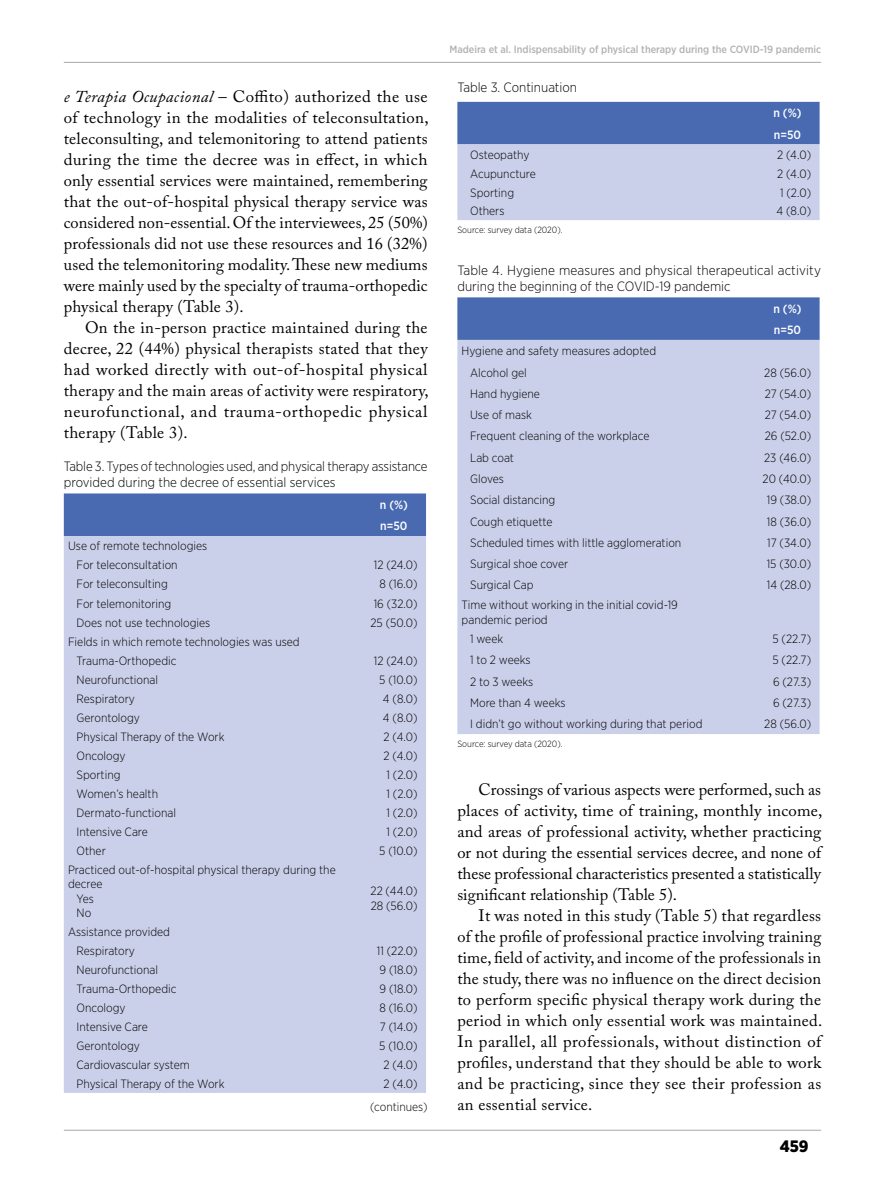
<style>
.page{position:relative;width:885px;height:1187px;background:#fff}
.page>*{position:absolute;margin:0;border:0;box-sizing:border-box;transform-origin:0 0}
.t1{font:16.5px/21px "Adobe Caslon Pro";letter-spacing:.02em;color:#000;text-align:justify}
.t2{font:900 16.5px "Gotham Narrow";color:#000}
.t3{font:300 13.5px/16.2px "Gotham Narrow";color:#000}
.t4{font:300 12px/19px "Gotham Narrow";color:#000}
.t5{font:500 12px/21.3px "Gotham Narrow";color:#fff}
.t6{font:500 10.5px "Gotham Narrow";color:#b3b2b2}
.t7{font:300 9px "Gotham Narrow";color:#000}
.s1{font-style:italic}
</style>
<div class="page">
<hr style="left:64px;top:62px;width:757px;height:1px;background:#b3b2b2">
<hr style="left:64px;top:1129px;width:757px;height:1px;background:#b3b2b2">
<div style="left:64px;top:493px;width:362px;height:43px;background:#496ab1"></div>
<div style="left:64px;top:536px;width:362px;height:556px;background:#cbd0ea"></div>
<svg style="left:457px;top:102px;width:362px;height:118px;background:#9cabd5"></svg>
<div style="left:457px;top:297px;width:362px;height:43px;background:#496ab1"></div>
<div style="left:457px;top:340px;width:362px;height:394px;background:#cbd0ea"></div>
<p class="t1" style="left:64px;top:86px;width:366px"><span class="s1">e Terapia Ocupacional</span> – Coffito) authorized the use of technology in the modalities of teleconsultation, teleconsulting, and telemonitoring to attend patients during the time the decree was in effect, in which only essential services were maintained, remembering that the out-of-hospital physical therapy service was considered non-essential. Of the interviewees, 25 (50%) professionals did not use these resources and 16 (32%) used the telemonitoring modality. These new mediums were mainly used by the specialty of trauma-orthopedic physical therapy (Table 3).</p>
<p class="t1" style="left:64px;top:317px;width:366px;text-indent:21px">On the in-person practice maintained during the decree, 22 (44%) physical therapists stated that they had worked directly with out-of-hospital physical therapy and the main areas of activity were respiratory, neurofunctional, and trauma-orthopedic physical therapy (Table 3).</p>
<p class="t3" style="left:64px;top:458px;width:365px">Table 3. Types of technologies used, and physical therapy assistance provided during the decree of essential services</p>
<p class="t5" style="left:380px;top:494px;width:30px">n (%) n=50</p>
<p class="t4" style="left:77px;top:536px;width:132px;text-indent:-9px">Use of remote technologies<br>For teleconsultation</p>
<p class="t4" style="left:374px;top:555px;width:45px">12 (24.0)</p>
<p class="t4" style="left:77px;top:574px;width:93px">For teleconsulting</p>
<p class="t4" style="left:379px;top:574px;width:39px">8 (16.0)</p>
<p class="t4" style="left:77px;top:593px;width:96px">For telemonitoring</p>
<p class="t4" style="left:373px;top:593px;width:45px">16 (32.0)</p>
<p class="t4" style="left:77px;top:612px;width:135px">Does not use technologies</p>
<p class="t4" style="left:370px;top:612px;width:49px">25 (50.0)</p>
<p class="t4" style="left:77px;top:631px;width:224px;text-indent:-9px">Fields in which remote technologies was used<br>Trauma-Orthopedic</p>
<p class="t4" style="left:374px;top:650px;width:45px">12 (24.0)</p>
<p class="t4" style="left:77px;top:669px;width:83px">Neurofunctional</p>
<p class="t4" style="left:379px;top:669px;width:40px">5 (10.0)</p>
<p class="t4" style="left:77px;top:688px;width:60px">Respiratory</p>
<p class="t4" style="left:383px;top:688px;width:36px">4 (8.0)</p>
<p class="t4" style="left:77px;top:707px;width:65px">Gerontology</p>
<p class="t4" style="left:383px;top:707px;width:36px">4 (8.0)</p>
<p class="t4" style="left:77px;top:726px;width:149px">Physical Therapy of the Work</p>
<p class="t4" style="left:383px;top:726px;width:36px">2 (4.0)</p>
<p class="t4" style="left:77px;top:746px;width:51px">Oncology</p>
<p class="t4" style="left:383px;top:746px;width:36px">2 (4.0)</p>
<p class="t4" style="left:77px;top:765px;width:45px">Sporting</p>
<p class="t4" style="left:386px;top:765px;width:32px">1 (2.0)</p>
<p class="t4" style="left:77px;top:784px;width:83px">Women’s health</p>
<p class="t4" style="left:386px;top:784px;width:32px">1 (2.0)</p>
<p class="t4" style="left:77px;top:803px;width:101px">Dermato-functional</p>
<p class="t4" style="left:386px;top:803px;width:32px">1 (2.0)</p>
<p class="t4" style="left:77px;top:822px;width:73px">Intensive Care</p>
<p class="t4" style="left:386px;top:822px;width:32px">1 (2.0)</p>
<p class="t4" style="left:77px;top:841px;width:31px">Other</p>
<p class="t4" style="left:379px;top:841px;width:40px">5 (10.0)</p>
<p class="t4" style="left:68px;top:859px;width:269px">Practiced out-of-hospital physical therapy during the</p>
<p class="t4" style="left:68px;top:874px;width:36px">decree</p>
<p class="t4" style="left:77px;top:888px;width:19px">Yes</p>
<p class="t4" style="left:77px;top:902px;width:16px">No</p>
<p class="t4" style="left:370px;top:883px;width:48px;line-height:14.4px">22 (44.0)<br>28 (56.0)</p>
<p class="t4" style="left:77px;top:921px;width:95px;text-indent:-9px">Assistance provided<br>Respiratory</p>
<p class="t4" style="left:377px;top:940px;width:42px">11 (22.0)</p>
<p class="t4" style="left:77px;top:959px;width:83px">Neurofunctional</p>
<p class="t4" style="left:379px;top:959px;width:39px">9 (18.0)</p>
<p class="t4" style="left:77px;top:978px;width:101px">Trauma-Orthopedic</p>
<p class="t4" style="left:379px;top:978px;width:39px">9 (18.0)</p>
<p class="t4" style="left:77px;top:997px;width:51px">Oncology</p>
<p class="t4" style="left:379px;top:997px;width:39px">8 (16.0)</p>
<p class="t4" style="left:77px;top:1016px;width:73px">Intensive Care</p>
<p class="t4" style="left:380px;top:1016px;width:39px">7 (14.0)</p>
<p class="t4" style="left:77px;top:1035px;width:65px">Gerontology</p>
<p class="t4" style="left:379px;top:1035px;width:40px">5 (10.0)</p>
<p class="t4" style="left:77px;top:1054px;width:115px">Cardiovascular system</p>
<p class="t4" style="left:383px;top:1054px;width:36px">2 (4.0)</p>
<p class="t4" style="left:77px;top:1073px;width:149px">Physical Therapy of the Work</p>
<p class="t4" style="left:383px;top:1073px;width:36px">2 (4.0)</p>
<p class="t6" style="left:449px;top:42px;width:373px">Madeira et al. Indispensability of physical therapy during the COVID-19 pandemic</p>
<p class="t3" style="left:457px;top:78px;width:121px">Table 3. Continuation</p>
<p class="t5" style="left:773px;top:102px;width:30px">n (%) n=50</p>
<p class="t4" style="left:470px;top:145px;width:61px">Osteopathy</p>
<p class="t4" style="left:777px;top:145px;width:36px">2 (4.0)</p>
<p class="t4" style="left:470px;top:163px;width:67px">Acupuncture</p>
<p class="t4" style="left:777px;top:163px;width:36px">2 (4.0)</p>
<p class="t4" style="left:470px;top:182px;width:45px">Sporting</p>
<p class="t4" style="left:780px;top:182px;width:32px">1 (2.0)</p>
<p class="t4" style="left:470px;top:201px;width:36px">Others</p>
<p class="t4" style="left:776px;top:201px;width:36px">4 (8.0)</p>
<p class="t7" style="left:457px;top:225px;width:107px">Source: survey data (2020).</p>
<p class="t3" style="left:457px;top:262px;width:365px">Table 4. Hygiene measures and physical therapeutical activity during the beginning of the COVID-19 pandemic</p>
<p class="t5" style="left:773px;top:298px;width:30px">n (%) n=50</p>
<p class="t4" style="left:470px;top:340px;width:187px;line-height:21.3px;text-indent:-9px">Hygiene and safety measures adopted<br>Alcohol gel</p>
<p class="t4" style="left:764px;top:362px;width:48px">28 (56.0)</p>
<p class="t4" style="left:470px;top:384px;width:71px">Hand hygiene</p>
<p class="t4" style="left:764px;top:384px;width:48px">27 (54.0)</p>
<p class="t4" style="left:470px;top:405px;width:63px">Use of mask</p>
<p class="t4" style="left:764px;top:405px;width:48px">27 (54.0)</p>
<p class="t4" style="left:470px;top:426px;width:181px">Frequent cleaning of the workplace</p>
<p class="t4" style="left:764px;top:426px;width:48px">26 (52.0)</p>
<p class="t4" style="left:470px;top:447px;width:45px">Lab coat</p>
<p class="t4" style="left:764px;top:447px;width:48px">23 (46.0)</p>
<p class="t4" style="left:470px;top:469px;width:35px">Gloves</p>
<p class="t4" style="left:762px;top:469px;width:50px">20 (40.0)</p>
<p class="t4" style="left:470px;top:490px;width:87px">Social distancing</p>
<p class="t4" style="left:766px;top:490px;width:46px">19 (38.0)</p>
<p class="t4" style="left:470px;top:511px;width:84px">Cough etiquette</p>
<p class="t4" style="left:766px;top:511px;width:46px">18 (36.0)</p>
<p class="t4" style="left:470px;top:533px;width:213px">Scheduled times with little agglomeration</p>
<p class="t4" style="left:767px;top:533px;width:45px">17 (34.0)</p>
<p class="t4" style="left:470px;top:554px;width:100px">Surgical shoe cover</p>
<p class="t4" style="left:766px;top:554px;width:46px">15 (30.0)</p>
<p class="t4" style="left:470px;top:575px;width:65px">Surgical Cap</p>
<p class="t4" style="left:766px;top:575px;width:46px">14 (28.0)</p>
<p class="t4" style="left:461px;top:597px;width:218px;line-height:14.4px">Time without working in the initial covid-19 pandemic period</p>
<p class="t4" style="left:470px;top:629px;width:35px">1 week</p>
<p class="t4" style="left:772px;top:629px;width:40px">5 (22.7)</p>
<p class="t4" style="left:470px;top:650px;width:62px">1 to 2 weeks</p>
<p class="t4" style="left:772px;top:650px;width:40px">5 (22.7)</p>
<p class="t4" style="left:470px;top:671px;width:65px">2 to 3 weeks</p>
<p class="t4" style="left:773px;top:671px;width:40px">6 (27.3)</p>
<p class="t4" style="left:470px;top:693px;width:97px">More than 4 weeks</p>
<p class="t4" style="left:773px;top:693px;width:40px">6 (27.3)</p>
<p class="t4" style="left:470px;top:714px;width:234px">I didn’t go without working during that period</p>
<p class="t4" style="left:764px;top:714px;width:48px">28 (56.0)</p>
<p class="t7" style="left:457px;top:738px;width:107px">Source: survey data (2020).</p>
<p class="t1" style="left:457px;top:779px;width:366px;text-indent:21px">Crossings of various aspects were performed, such as places of activity, time of training, monthly income, and areas of professional activity, whether practicing or not during the essential services decree, and none of these professional characteristics presented a statistically significant relationship (Table 5).</p>
<p class="t1" style="left:457px;top:905px;width:366px;text-indent:21px">It was noted in this study (Table 5) that regardless of the profile of professional practice involving training time, field of activity, and income of the professionals in the study, there was no influence on the direct decision to perform specific physical therapy work during the period in which only essential work was maintained.<br>In parallel, all professionals, without distinction of profiles, understand that they should be able to work and be practicing, since they see their profession as</p>
<p class="t4" style="left:370px;top:1097px;width:59px">(continues)</p>
<p class="t1" style="left:457px;top:1094px;width:136px">an essential service.</p>
<p class="t2" style="left:779px;top:1135px;width:30px">459</p>
</div>
